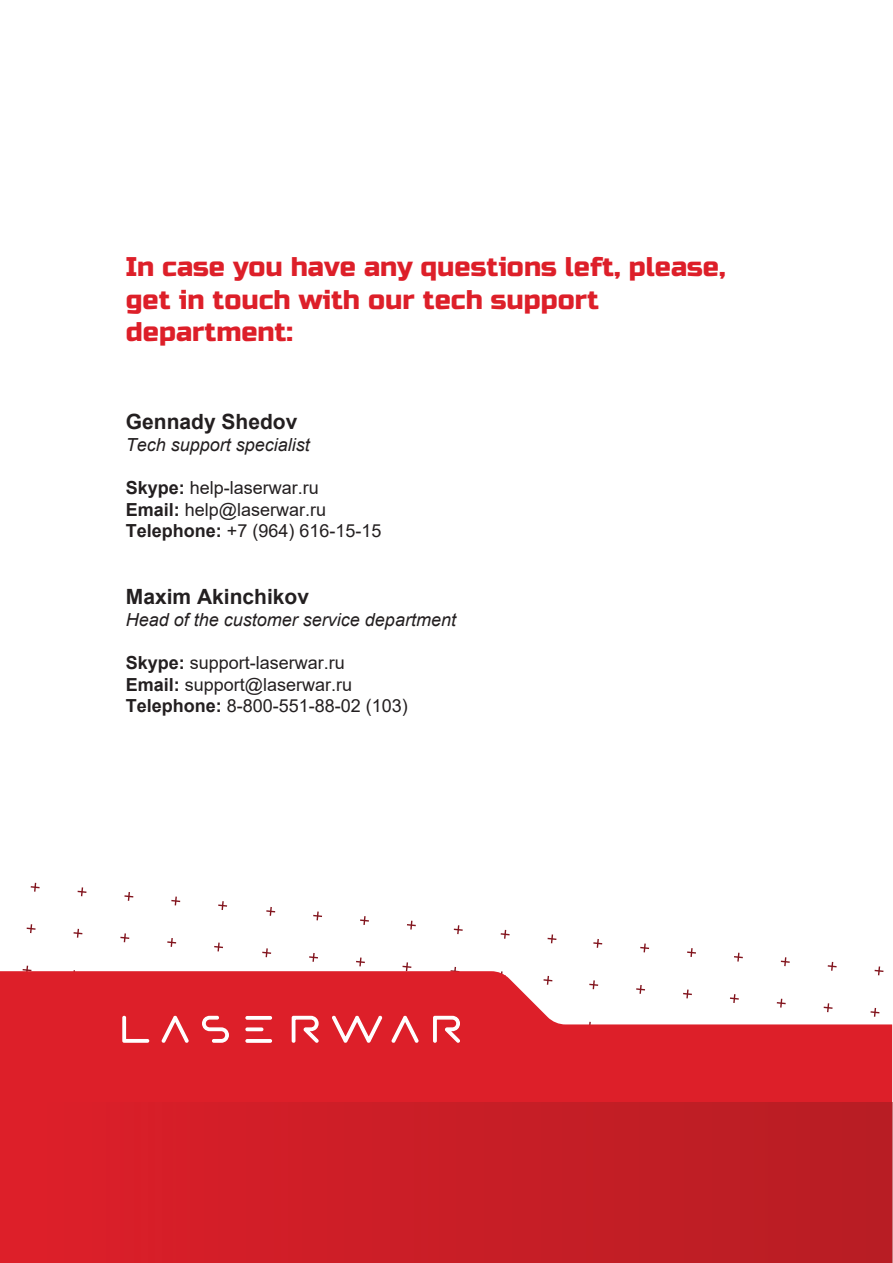
<style>
.page{position:relative;width:893px;height:1263px;background:#fff}
.page>*{position:absolute;margin:0;border:0;box-sizing:border-box;transform-origin:0 0}
.t1{font:27px/32.4px "Russo One";color:#dd1f29}
.t2{font:700 21px "Arial";color:#231f20}
.t3{font:18px/21.6px "Arial";color:#231f20}
.t4{font:italic 18px "Arial";color:#231f20}
.s1{font-weight:700}
</style>
<div class="page">
<svg style="left:875px;top:966px;width:8px;height:5px"></svg>
<svg style="left:828px;top:962px;width:9px;height:9px"></svg>
<svg style="left:781px;top:957px;width:9px;height:9px"></svg>
<svg style="left:734px;top:953px;width:9px;height:8px"></svg>
<svg style="left:687px;top:948px;width:9px;height:9px"></svg>
<svg style="left:640px;top:943px;width:9px;height:9px"></svg>
<svg style="left:593px;top:939px;width:9px;height:9px"></svg>
<svg style="left:548px;top:934px;width:8px;height:9px"></svg>
<svg style="left:501px;top:930px;width:9px;height:9px"></svg>
<svg style="left:454px;top:925px;width:9px;height:9px"></svg>
<svg style="left:407px;top:921px;width:9px;height:8px"></svg>
<svg style="left:360px;top:916px;width:9px;height:9px"></svg>
<svg style="left:313px;top:911px;width:9px;height:9px"></svg>
<svg style="left:266px;top:907px;width:9px;height:9px"></svg>
<svg style="left:450px;top:967px;width:8px;height:4px"></svg>
<svg style="left:402px;top:962px;width:9px;height:9px"></svg>
<svg style="left:356px;top:957px;width:9px;height:9px"></svg>
<svg style="left:309px;top:953px;width:9px;height:9px"></svg>
<svg style="left:262px;top:948px;width:9px;height:9px"></svg>
<svg style="left:218px;top:901px;width:9px;height:9px"></svg>
<svg style="left:171px;top:896px;width:9px;height:9px"></svg>
<svg style="left:124px;top:892px;width:9px;height:9px"></svg>
<svg style="left:78px;top:887px;width:8px;height:9px"></svg>
<svg style="left:31px;top:883px;width:9px;height:9px"></svg>
<svg style="left:214px;top:942px;width:9px;height:9px"></svg>
<svg style="left:167px;top:938px;width:9px;height:9px"></svg>
<svg style="left:120px;top:933px;width:9px;height:9px"></svg>
<svg style="left:74px;top:929px;width:8px;height:9px"></svg>
<svg style="left:27px;top:924px;width:9px;height:9px"></svg>
<svg style="left:23px;top:966px;width:8px;height:5px"></svg>
<svg style="left:0;top:971px;width:892px;height:292px;fill:#dd1f29"></svg>
<div style="left:1px;top:1103px;width:892px;height:160px;background:linear-gradient(to right,#dd1f29,#b71d24)"></div>
<svg style="left:112px;top:1014px;width:39px;height:30px"></svg>
<svg style="left:159px;top:1013px;width:31px;height:35px"></svg>
<svg style="left:201px;top:1014px;width:29px;height:30px"></svg>
<svg style="left:290px;top:1015px;width:30px;height:30px"></svg>
<svg style="left:432px;top:1008px;width:29px;height:50px"></svg>
<svg style="left:331px;top:999px;width:52px;height:50px;background:#e24149"></svg>
<svg style="left:391px;top:1003px;width:29px;height:51px"></svg>
<svg style="left:246px;top:1031px;width:17px;height:8px"></svg>
<div style="left:245px;top:1027px;width:18px;height:4px;border:2px solid #fff"></div>
<div style="left:245px;top:1016px;width:27px;height:4px;border:2px solid #fff"></div>
<div style="left:245px;top:1039px;width:27px;height:4px;border:2px solid #fff"></div>
<h1 class="t1" style="left:126px;top:251px;width:601px">In case you have any questions left, please, get in touch with our tech support department:</h1>
<p class="t2" style="left:126px;top:407px;width:173px">Gennady Shedov</p>
<p class="t4" style="left:126px;top:433px;width:186px">Tech support specialist</p>
<p class="t3" style="left:126px;top:477px;width:257px"><span class="s1">Skype:</span> help-laserwar.ru<br><span class="s1">Email:</span> help@laserwar.ru<br><span class="s1">Telephone:</span> +7 (964) 616-15-15</p>
<p class="t2" style="left:126px;top:582px;width:185px">Maxim Akinchikov</p>
<p class="t4" style="left:126px;top:608px;width:332px">Head of the customer service department</p>
<p class="t3" style="left:126px;top:652px;width:284px"><span class="s1">Skype:</span> support-laserwar.ru<br><span class="s1">Email:</span> support@laserwar.ru<br><span class="s1">Telephone:</span> 8-800-551-88-02 (103)</p>
</div>
